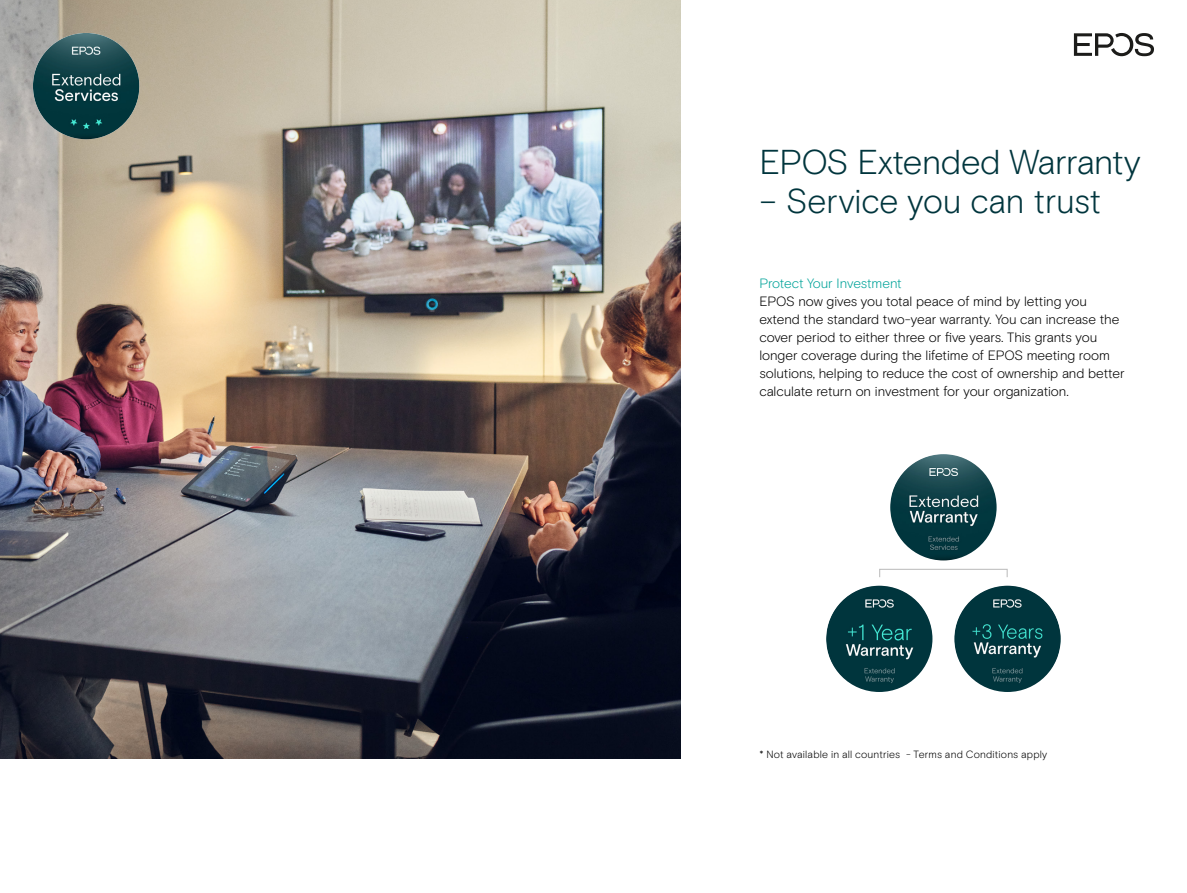
<style>
.page{position:relative;width:1187px;height:893px;background:#fff}
.page>*{position:absolute;margin:0;border:0;box-sizing:border-box;transform-origin:0 0}
.t1{font:300 34.5px "EPOS Basis";letter-spacing:-.01em;color:#00353d}
.t2{font:300 13.5px/18px "EPOS Basis";letter-spacing:-.005em;color:#000}
.t3{font:300 13.5px "EPOS Basis";letter-spacing:-.01em;color:#00a399}
.t4{font:300 10.5px "EPOS Basis";letter-spacing:.015em;color:#000}
</style>
<div class="page">
<img style="left:0;top:0;width:680px;height:758px">
<svg style="left:1073px;top:33px;width:80px;height:23px"></svg>
<img style="left:33px;top:33px;width:106px;height:106px;border-radius:53px">
<img style="left:890px;top:454px;width:106px;height:106px;border-radius:53px">
<div style="left:879px;top:569px;width:128px;height:9px;border:1px solid #c1c1c1"></div>
<img style="left:826px;top:586px;width:106px;height:106px;border-radius:53px">
<img style="left:954px;top:586px;width:106px;height:106px;border-radius:53px">
<h1 class="t1" style="left:759px;top:141px;width:382px">EPOS Extended Warranty</h1>
<h1 class="t1" style="left:759px;top:180px;width:343px">– Service you can trust</h1>
<p class="t3" style="left:759px;top:275px;width:144px">Protect Your Investment</p>
<p class="t2" style="left:759px;top:292px;width:366px">EPOS now gives you total peace of mind by letting you extend the standard two-year warranty. You can increase the cover period to either three or five years. This grants you longer coverage during the lifetime of EPOS meeting room solutions, helping to reduce the cost of ownership and better calculate return on investment for your organization.</p>
<p class="t4" style="left:759px;top:748px;width:289px">* Not available in all countries - Terms and Conditions apply</p>
</div>
